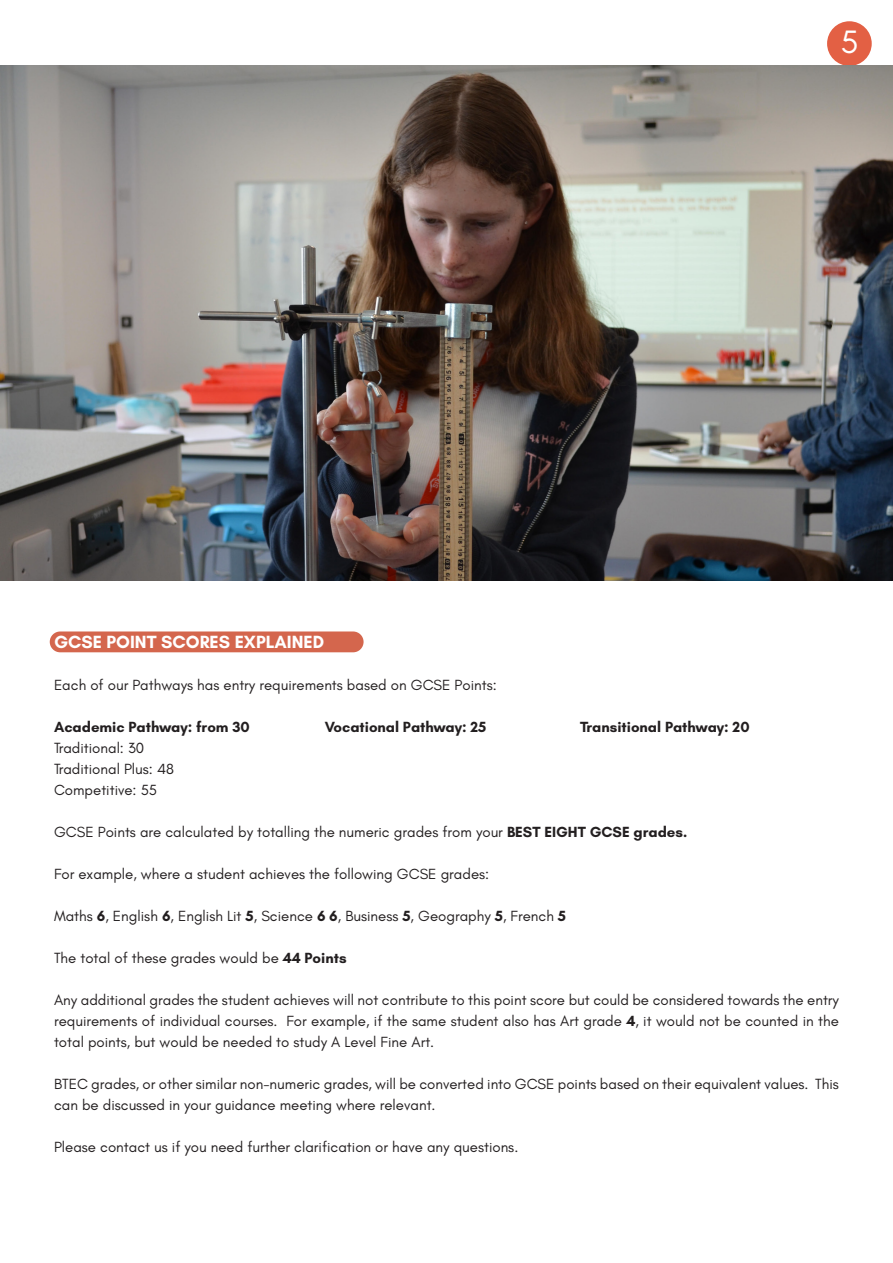
<style>
.page{position:relative;width:893px;height:1263px;background:#fff}
.page>*{position:absolute;margin:0;border:0;box-sizing:border-box;transform-origin:0 0}
.t1{font:33px "Glacial Indifference";color:#fff}
.t2{font:700 18px "Glacial Indifference";color:#fff}
.t3{font:15px/21px "Glacial Indifference";color:#231f20;text-align:justify}
.t4{font:700 15px "Glacial Indifference";color:#231f20}
.s1{font-weight:700}
</style>
<div class="page">
<div style="left:827px;top:21px;width:45px;height:45px;background:#e36044;border-radius:50%"></div>
<div style="left:50px;top:631px;width:314px;height:21px;background:#d4664d;border-radius:10px"></div>
<img style="left:0;top:66px;width:893px;height:514px">
<p class="t1" style="left:840px;top:24px;width:20px">5</p>
<p class="t2" style="left:54px;top:631px;width:272px">GCSE POINT SCORES EXPLAINED</p>
<p class="t3" style="left:54px;top:675px;width:444px">Each of our Pathways has entry requirements based on GCSE Points:</p>
<p class="t4" style="left:54px;top:718px;width:197px">Academic Pathway: from 30</p>
<p class="t4" style="left:325px;top:718px;width:163px">Vocational Pathway: 25</p>
<p class="t4" style="left:580px;top:718px;width:171px">Transitional Pathway: 20</p>
<p class="t3" style="left:54px;top:738px;width:92px">Traditional: 30</p>
<p class="t3" style="left:54px;top:759px;width:121px">Traditional Plus: 48</p>
<p class="t3" style="left:54px;top:780px;width:105px">Competitive: 55</p>
<p class="t3" style="left:54px;top:822px;width:635px">GCSE Points are calculated by totalling the numeric grades from your <span class="s1">BEST EIGHT GCSE grades.</span></p>
<p class="t3" style="left:54px;top:864px;width:437px">For example, where a student achieves the following GCSE grades:</p>
<p class="t3" style="left:54px;top:906px;width:513px">Maths <span class="s1">6</span>, English <span class="s1">6</span>, English Lit <span class="s1">5</span>, Science <span class="s1">6 6</span>, Business <span class="s1">5</span>, Geography <span class="s1">5</span>, French <span class="s1">5</span></p>
<p class="t3" style="left:54px;top:948px;width:294px">The total of these grades would be <span class="s1">44 Points</span></p>
<p class="t3" style="left:54px;top:990px;width:786px">Any additional grades the student achieves will not contribute to this point score but could be considered towards the entry requirements of individual courses. For example, if the same student also has Art grade <span class="s1">4</span>, it would not be counted in the total points, but would be needed to study A Level Fine Art.</p>
<p class="t3" style="left:54px;top:1074px;width:786px">BTEC grades, or other similar non-numeric grades, will be converted into GCSE points based on their equivalent values. This can be discussed in your guidance meeting where relevant.</p>
<p class="t3" style="left:54px;top:1137px;width:466px">Please contact us if you need further clarification or have any questions.</p>
</div>
